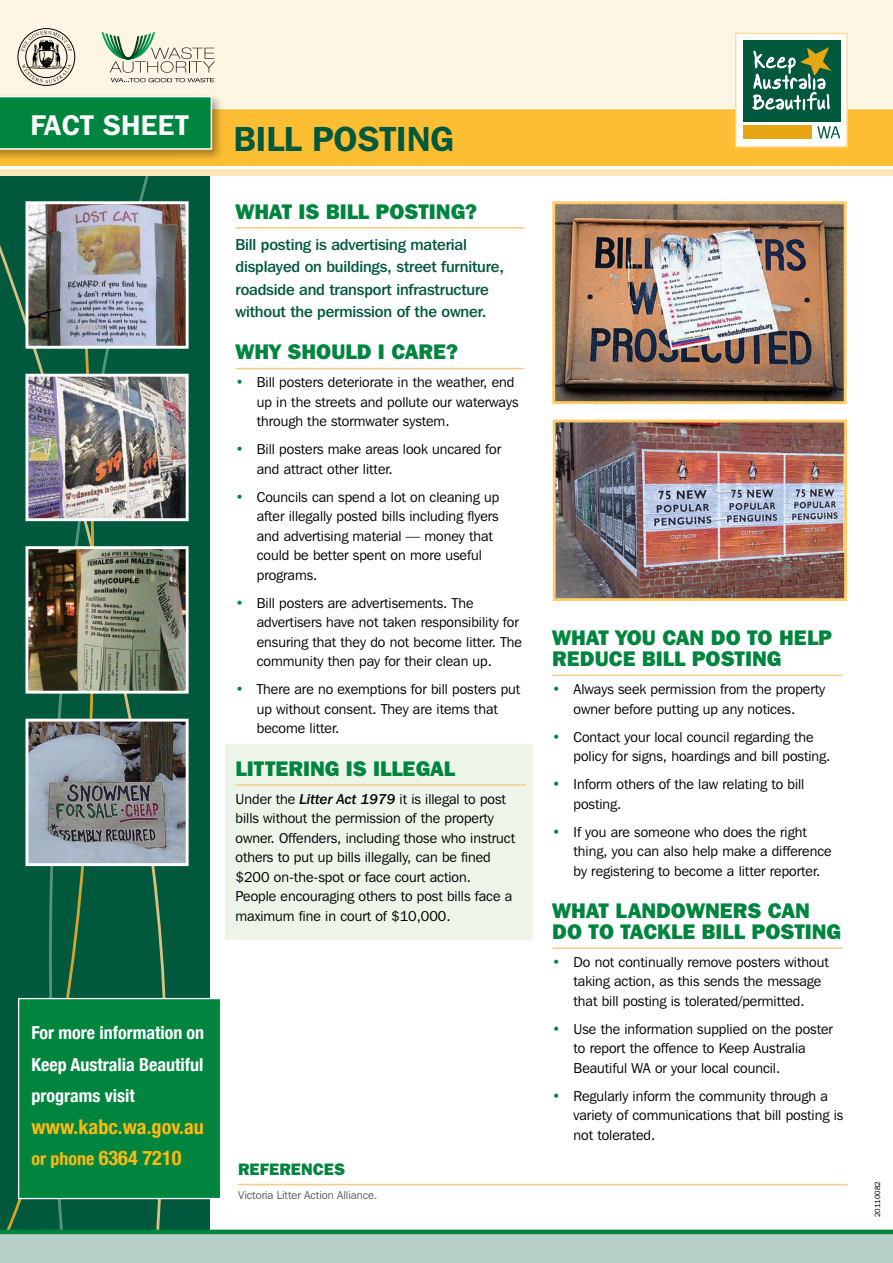
<style>
.page{position:relative;width:893px;height:1263px;background:#fff}
.page>*{position:absolute;margin:0;border:0;box-sizing:border-box;transform-origin:0 0}
.t1{font:600 34.65px "Franklin Gothic IT Cby BT";color:#00583d}
.t2{font:600 28.35px "Franklin Gothic IT Cby BT";letter-spacing:.01em;color:#fff}
.t3{font:800 21px/21px "Franklin Gothic IT Cby BT";color:#00853f}
.t4{font:700 condensed 20.25px/31.5px "Helvetica Neue";color:#fdb913}
.t5{font:700 condensed 18px/31.5px "Helvetica Neue";color:#fff;text-align:justify}
.t6{font:800 16.5px "Franklin Gothic IT Cby BT";color:#00853f}
.t7{font:500 15.75px/22.5px "Franklin Gothic IT Cby BT";letter-spacing:-.01em;color:#00583d}
.t8{font:14.25px/19.5px "Franklin Gothic IT Cby BT";color:#000}
.t9{font:11.25px "Franklin Gothic IT Cby BT";color:#58595b}
.t10{font:7.5px "Franklin Gothic IT Cby BT";color:#000}
.s1{font-size:18px}
.s2{color:#00853f}
.s3{font-family:"Franklin Gothic IT Cby BT Med Ital"}
</style>
<div class="page">
<div style="left:225px;top:744px;width:308px;height:196px;background:#ecf5e8"></div>
<div style="left:0;top:0;width:893px;height:149px;background:#fff5e4"></div>
<div style="left:0;top:123px;width:209px;height:1140px;background:#00583d"></div>
<svg style="left:4px;top:176px;width:164px;height:1053px"></svg>
<hr style="left:236px;top:227px;width:289px;height:2px;background:#f3cd89">
<hr style="left:236px;top:368px;width:289px;height:1px;background:#f3cd89">
<hr style="left:236px;top:784px;width:290px;height:2px;background:#f3cd89">
<hr style="left:552px;top:675px;width:291px;height:1px;background:#f3cd89">
<hr style="left:552px;top:947px;width:291px;height:2px;background:#f3cd89">
<img style="left:556px;top:205px;width:286px;height:195px">
<div style="left:552px;top:201px;width:294px;height:203px;border:3px solid #ffcb66"></div>
<img style="left:30px;top:205px;width:155px;height:140px">
<div style="left:26px;top:201px;width:163px;height:148px;border:3px solid #fff"></div>
<img style="left:30px;top:723px;width:155px;height:139px">
<div style="left:26px;top:719px;width:163px;height:147px;border:3px solid #fff"></div>
<img style="left:30px;top:378px;width:155px;height:139px">
<div style="left:26px;top:374px;width:163px;height:147px;border:3px solid #fff"></div>
<div style="left:0;top:108px;width:893px;height:58px;background:#febe33"></div>
<div style="left:0;top:169px;width:893px;height:7px;background:#ffe7b9"></div>
<div style="left:735px;top:33px;width:113px;height:115px;background:#fff;border:1px solid #ffd990"></div>
<div style="left:743px;top:40px;width:97px;height:81px;background:#00583d"></div>
<svg style="left:752px;top:47px;width:80px;height:64px"></svg>
<svg style="left:817px;top:126px;width:23px;height:12px"></svg>
<div style="left:743px;top:125px;width:68px;height:14px;background:#e7a614"></div>
<hr style="left:238px;top:1184px;width:610px;height:1px;background:#f3cd89">
<div style="left:18px;top:998px;width:203px;height:201px;background:#00853f;border:1px solid #fff"></div>
<div style="left:0;top:1232px;width:893px;height:31px;background:#b6d0c7"></div>
<div style="left:0;top:1229px;width:893px;height:5px;background:#00853f"></div>
<img style="left:557px;top:424px;width:286px;height:173px">
<div style="left:553px;top:420px;width:294px;height:181px;border:3px solid #ffcb66"></div>
<hr style="left:0;top:166px;width:893px;height:3px;background:#fff">
<div style="left:0;top:92px;width:225px;height:70px;background:#000;opacity:.35"></div>
<svg style="left:0;top:96px;width:212px;height:54px;background:#0f8b49"></svg>
<img style="left:30px;top:550px;width:155px;height:140px">
<div style="left:26px;top:546px;width:163px;height:148px;border:3px solid #fff"></div>
<svg style="left:101px;top:32px;width:114px;height:51px"></svg>
<svg style="left:17px;top:28px;width:58px;height:58px"></svg>
<h2 class="t2" style="left:30px;top:108px;width:160px">FACT SHEET</h2>
<p class="t5" style="left:32px;top:1017px;width:174px">For more information on Keep Australia Beautiful programs visit</p>
<h3 class="t4" style="left:32px;top:1110px;width:174px">www.kabc.wa.gov.au <span class="s1">or phone</span> 6364 7210</h3>
<h1 class="t1" style="left:234px;top:118px;width:221px">BILL POSTING</h1>
<h3 class="t3" style="left:236px;top:200px;width:243px">WHAT IS BILL POSTING?</h3>
<p class="t7" style="left:236px;top:232px;width:270px">Bill posting is advertising material displayed on buildings, street furniture, roadside and transport infrastructure without the permission of the owner.</p>
<h3 class="t3" style="left:236px;top:341px;width:224px">WHY SHOULD I CARE?</h3>
<p class="t8" style="left:257px;top:372px;width:263px;text-indent:-21px"><span class="s2">•</span> Bill posters deteriorate in the weather, end up in the streets and pollute our waterways through the stormwater system.</p>
<p class="t8" style="left:257px;top:439px;width:246px;text-indent:-21px"><span class="s2">•</span> Bill posters make areas look uncared for and attract other litter.</p>
<p class="t8" style="left:257px;top:487px;width:244px;text-indent:-21px"><span class="s2">•</span> Councils can spend a lot on cleaning up after illegally posted bills including flyers and advertising material — money that could be better spent on more useful programs.</p>
<p class="t8" style="left:257px;top:593px;width:267px;text-indent:-21px"><span class="s2">•</span> Bill posters are advertisements. The advertisers have not taken responsibility for ensuring that they do not become litter. The community then pay for their clean up.</p>
<p class="t8" style="left:257px;top:679px;width:265px;text-indent:-21px"><span class="s2">•</span> There are no exemptions for bill posters put up without consent. They are items that become litter.</p>
<h3 class="t3" style="left:236px;top:757px;width:221px">LITTERING IS ILLEGAL</h3>
<p class="t8" style="left:236px;top:789px;width:281px">Under the <span class="s3">Litter Act 1979</span> it is illegal to post bills without the permission of the property owner. Offenders, including those who instruct others to put up bills illegally, can be fined $200 on-the-spot or face court action.<br>People encouraging others to post bills face a maximum fine in court of $10,000.</p>
<p class="t6" style="left:238px;top:1159px;width:108px">REFERENCES</p>
<p class="t9" style="left:238px;top:1188px;width:141px">Victoria Litter Action Alliance.</p>
<h3 class="t3" style="left:552px;top:627px;width:281px">WHAT YOU CAN DO TO HELP<br>REDUCE BILL POSTING</h3>
<p class="t8" style="left:573px;top:679px;width:253px;text-indent:-21px"><span class="s2">•</span> Always seek permission from the property owner before putting up any notices.</p>
<p class="t8" style="left:573px;top:727px;width:258px;text-indent:-21px"><span class="s2">•</span> Contact your local council regarding the policy for signs, hoardings and bill posting.</p>
<p class="t8" style="left:573px;top:774px;width:232px;text-indent:-21px"><span class="s2">•</span> Inform others of the law relating to bill posting.</p>
<p class="t8" style="left:573px;top:822px;width:260px;text-indent:-21px"><span class="s2">•</span> If you are someone who does the right thing, you can also help make a difference by registering to become a litter reporter.</p>
<h3 class="t3" style="left:552px;top:899px;width:290px">WHAT LANDOWNERS CAN<br>DO TO TACKLE BILL POSTING</h3>
<p class="t8" style="left:573px;top:952px;width:257px;text-indent:-21px"><span class="s2">•</span> Do not continually remove posters without taking action, as this sends the message that bill posting is tolerated/permitted.</p>
<p class="t8" style="left:573px;top:1019px;width:261px;text-indent:-21px"><span class="s2">•</span> Use the information supplied on the poster to report the offence to Keep Australia<br>Beautiful WA or your local council.</p>
<p class="t8" style="left:573px;top:1086px;width:271px;text-indent:-21px"><span class="s2">•</span> Regularly inform the community through a variety of communications that bill posting is not tolerated.</p>
<p class="t10" style="left:873px;top:1217px;width:37px;rotate:-90deg">20110082</p>
</div>
